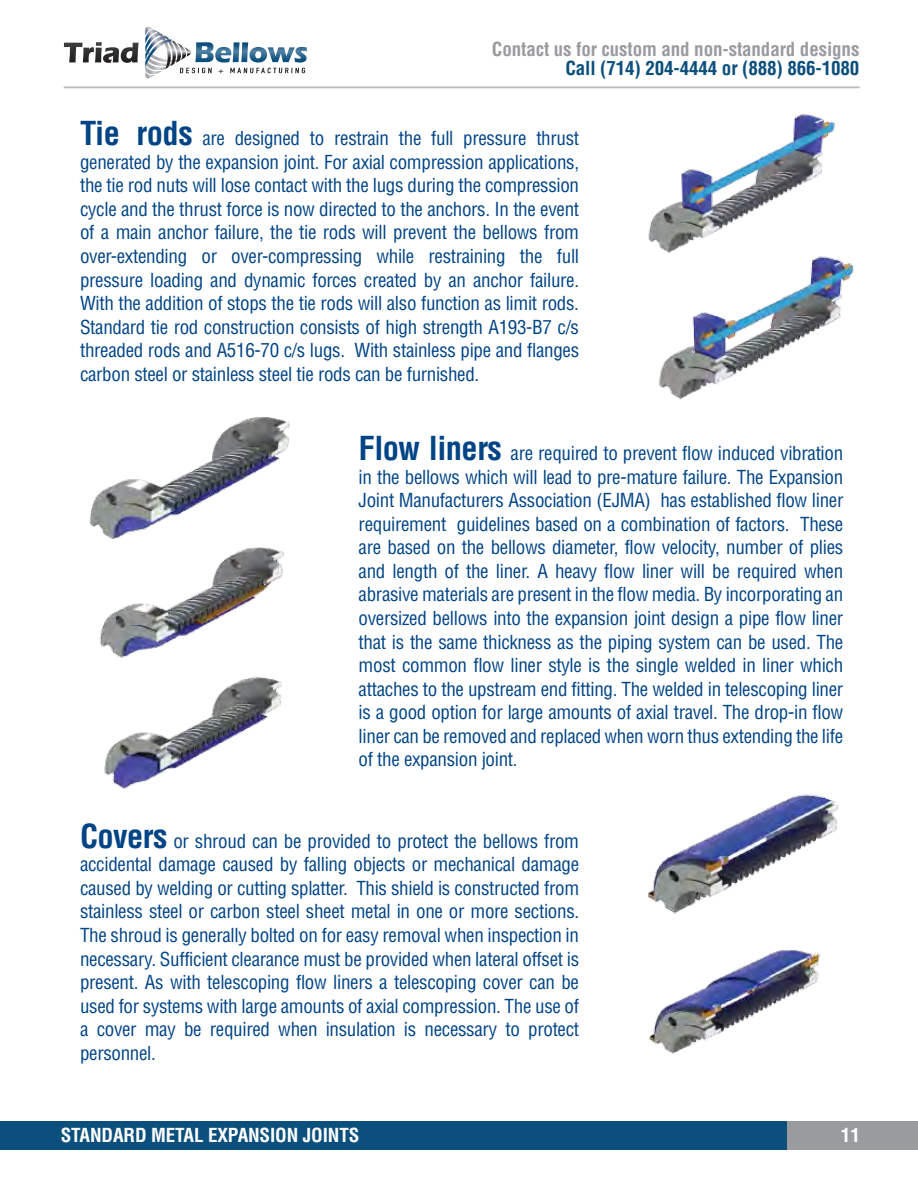
<style>
.page{position:relative;width:918px;height:1188px;background:#fff}
.page>*{position:absolute;margin:0;border:0;box-sizing:border-box;transform-origin:0 0}
.t1{font:condensed 18.9px/23.5px "Helvetica";letter-spacing:-.015em;color:#004486;text-align:justify}
.t2{font:700 condensed 18.9px "Helvetica";letter-spacing:-.005em;color:#999b9e}
.t3{font:700 condensed 18.9px "Helvetica";letter-spacing:-.005em;color:#0b4f7d}
.t4{font:700 condensed 18.9px "Helvetica";letter-spacing:-.005em;color:#fff}
.s1{font-weight:700;font-size:32.25px}
</style>
<div class="page">
<svg style="left:64px;top:42px;width:75px;height:21px"></svg>
<svg style="left:145px;top:27px;width:162px;height:52px"></svg>
<hr style="left:64px;top:87px;width:795px;height:1px;background:#bcbec0">
<div style="left:0;top:1122px;width:788px;height:28px;background:#0b4f7d"></div>
<div style="left:788px;top:1122px;width:130px;height:28px;background:#999b9e"></div>
<img style="left:104px;top:677px;width:178px;height:112px">
<img style="left:90px;top:417px;width:200px;height:122px">
<img style="left:648px;top:114px;width:187px;height:137px">
<img style="left:99px;top:547px;width:185px;height:111px">
<img style="left:648px;top:794px;width:190px;height:120px">
<img style="left:649px;top:950px;width:171px;height:104px">
<img style="left:659px;top:251px;width:195px;height:149px">
<p class="t2" style="left:492px;top:37px;width:369px">Contact us for custom and non-standard designs</p>
<p class="t3" style="left:565px;top:57px;width:296px">Call (714) 204-4444 or (888) 866-1080</p>
<p class="t1" style="left:80px;top:126px;width:501px"><span class="s1">Tie rods</span> are designed to restrain the full pressure thrust generated by the expansion joint. For axial compression applications, the tie rod nuts will lose contact with the lugs during the compression cycle and the thrust force is now directed to the anchors. In the event of a main anchor failure, the tie rods will prevent the bellows from over-extending or over-compressing while restraining the full pressure loading and dynamic forces created by an anchor failure.<br>With the addition of stops the tie rods will also function as limit rods.<br>Standard tie rod construction consists of high strength A193-B7 c/s threaded rods and A516-70 c/s lugs. With stainless pipe and flanges carbon steel or stainless steel tie rods can be furnished.</p>
<p class="t1" style="left:359px;top:441px;width:486px"><span class="s1">Flow liners</span> are required to prevent flow induced vibration in the bellows which will lead to pre-mature failure. The Expansion Joint Manufacturers Association (EJMA) has established flow liner requirement guidelines based on a combination of factors. These are based on the bellows diameter, flow velocity, number of plies and length of the liner. A heavy flow liner will be required when abrasive materials are present in the flow media. By incorporating an oversized bellows into the expansion joint design a pipe flow liner that is the same thickness as the piping system can be used. The most common flow liner style is the single welded in liner which attaches to the upstream end fitting. The welded in telescoping liner is a good option for large amounts of axial travel. The drop-in flow liner can be removed and replaced when worn thus extending the life of the expansion joint.</p>
<p class="t1" style="left:80px;top:829px;width:501px"><span class="s1">Covers</span> or shroud can be provided to protect the bellows from accidental damage caused by falling objects or mechanical damage caused by welding or cutting splatter. This shield is constructed from stainless steel or carbon steel sheet metal in one or more sections.<br>The shroud is generally bolted on for easy removal when inspection in necessary. Sufficient clearance must be provided when lateral offset is present. As with telescoping flow liners a telescoping cover can be used for systems with large amounts of axial compression. The use of a cover may be required when insulation is necessary to protect personnel.</p>
<p class="t4" style="left:61px;top:1124px;width:300px">STANDARD METAL EXPANSION JOINTS</p>
<p class="t4" style="left:841px;top:1124px;width:20px">11</p>
</div>
